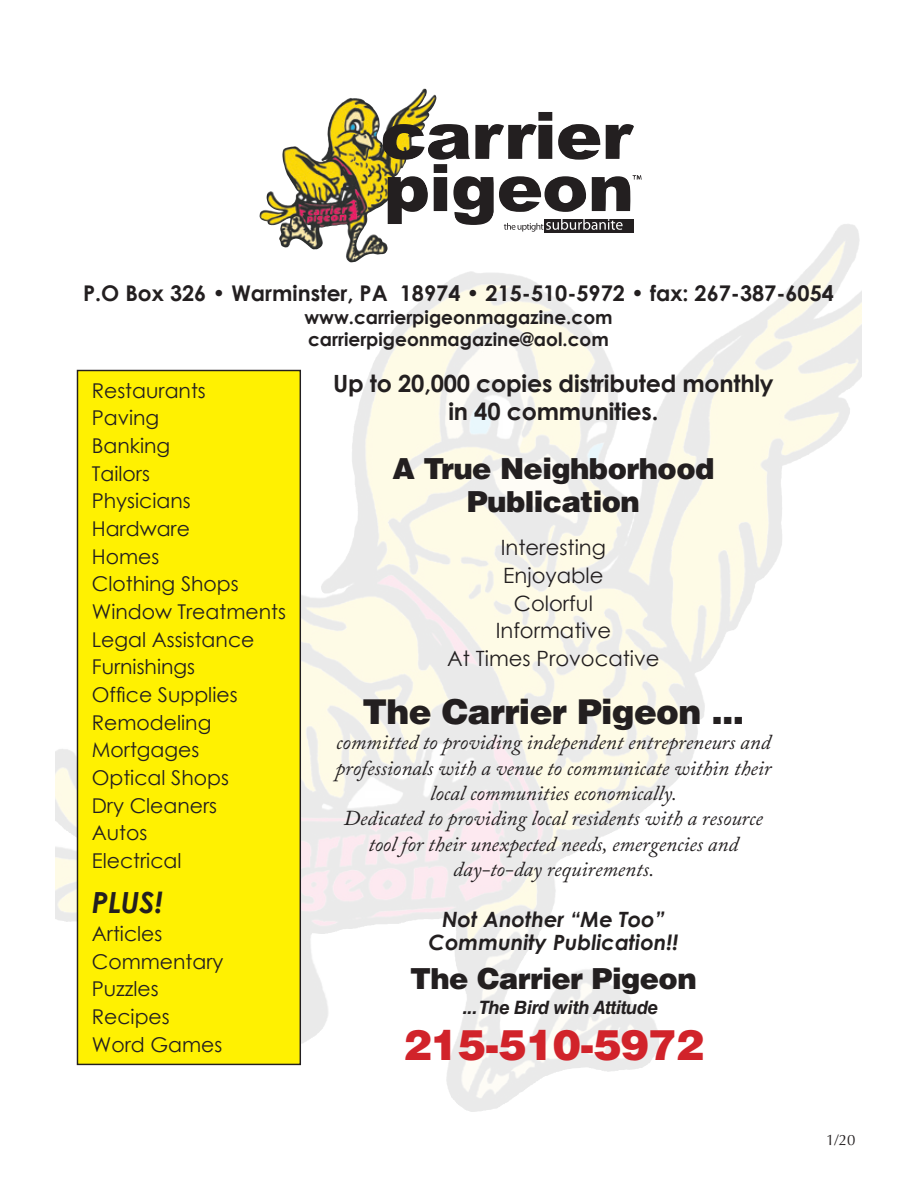
<style>
.page{position:relative;width:918px;height:1188px;background:#fff}
.page>*{position:absolute;margin:0;border:0;box-sizing:border-box;transform-origin:0 0}
.t1{font:900 42.15px "Helvetica LT Std";letter-spacing:-.02em;color:#d1232a}
.t2{font:900 34.35px "Helvetica LT Std";letter-spacing:-.02em;color:#231f20}
.t3{font:italic 700 29.1px "Century Gothic";color:#231f20}
.t4{font:900 28.95px/33px "Helvetica LT Std";letter-spacing:-.02em;color:#231f20;text-align:center}
.t5{font:700 23.7px/28.5px "Century Gothic";letter-spacing:-.01em;color:#231f20;text-align:center}
.t6{font:700 21.6px "Century Gothic";color:#231f20}
.t7{font:italic 21.15px/25.3px "Adobe Caslon Pro";color:#231f20;text-align:center}
.t8{font:21.15px/27.6px "Century Gothic";color:#231f20;text-align:center}
.t9{font:italic 700 21.15px/23.7px "Century Gothic";color:#231f20;text-align:center}
.t10{font:20.4px/27.6px "Century Gothic";color:#231f20}
.t11{font:700 18.6px/22.2px "Century Gothic";color:#231f20}
.t12{font:italic 700 18.45px "Helvetica LT Std";letter-spacing:-.02em;color:#231f20}
.t13{font:15px "Optima LT Std";color:#231f20}
</style>
<div class="page">
<img style="left:398px;top:89px;width:26px;height:23px">
<div style="left:544px;top:219px;width:90px;height:14px;background:#231f20"></div>
<svg style="left:383px;top:112px;width:259px;height:120px"></svg>
<div style="left:77px;top:370px;width:223px;height:694px;background:#fff101"></div>
<div style="left:77px;top:370px;width:224px;height:695px;border:1px solid #231f20"></div>
<p class="t6" style="left:83px;top:277px;width:752px">P.O Box 326 • Warminster, PA 18974 • 215-510-5972 • fax: 267-387-6054</p>
<p class="t11" style="left:304px;top:305px;width:310px">www.carrierpigeonmagazine.com carrierpigeonmagazine@aol.com</p>
<p class="t10" style="left:92px;top:376px;width:196px">Restaurants<br>Paving<br>Banking<br>Tailors<br>Physicians<br>Hardware<br>Homes<br>Clothing Shops<br>Window Treatments<br>Legal Assistance<br>Furnishings<br>Office Supplies<br>Remodeling<br>Mortgages<br>Optical Shops<br>Dry Cleaners<br>Autos<br>Electrical</p>
<h3 class="t3" style="left:92px;top:881px;width:73px">PLUS!</h3>
<p class="t10" style="left:92px;top:919px;width:133px">Articles<br>Commentary<br>Puzzles<br>Recipes<br>Word Games</p>
<p class="t5" style="left:333px;top:368px;width:442px">Up to 20,000 copies distributed monthly in 40 communities.</p>
<h3 class="t4" style="left:392px;top:451px;width:324px">A True Neighborhood<br>Publication</h3>
<p class="t8" style="left:447px;top:533px;width:214px">Interesting<br>Enjoyable<br>Colorful<br>Informative<br>At Times Provocative</p>
<h2 class="t2" style="left:363px;top:689px;width:383px">The Carrier Pigeon ...</h2>
<p class="t7" style="left:335px;top:730px;width:438px">committed to providing independent entrepreneurs and professionals with a venue to communicate within their local communities economically.<br>Dedicated to providing local residents with a resource tool for their unexpected needs, emergencies and day-to-day requirements.</p>
<p class="t9" style="left:429px;top:906px;width:251px">Not Another “Me Too”<br>Community Publication!!</p>
<h3 class="t4" style="left:410px;top:961px;width:288px">The Carrier Pigeon</h3>
<p class="t12" style="left:463px;top:996px;width:197px">... The Bird with Attitude</p>
<h1 class="t1" style="left:403px;top:1017px;width:302px">215-510-5972</h1>
<p class="t13" style="left:826px;top:1131px;width:31px">1/20</p>
</div>
